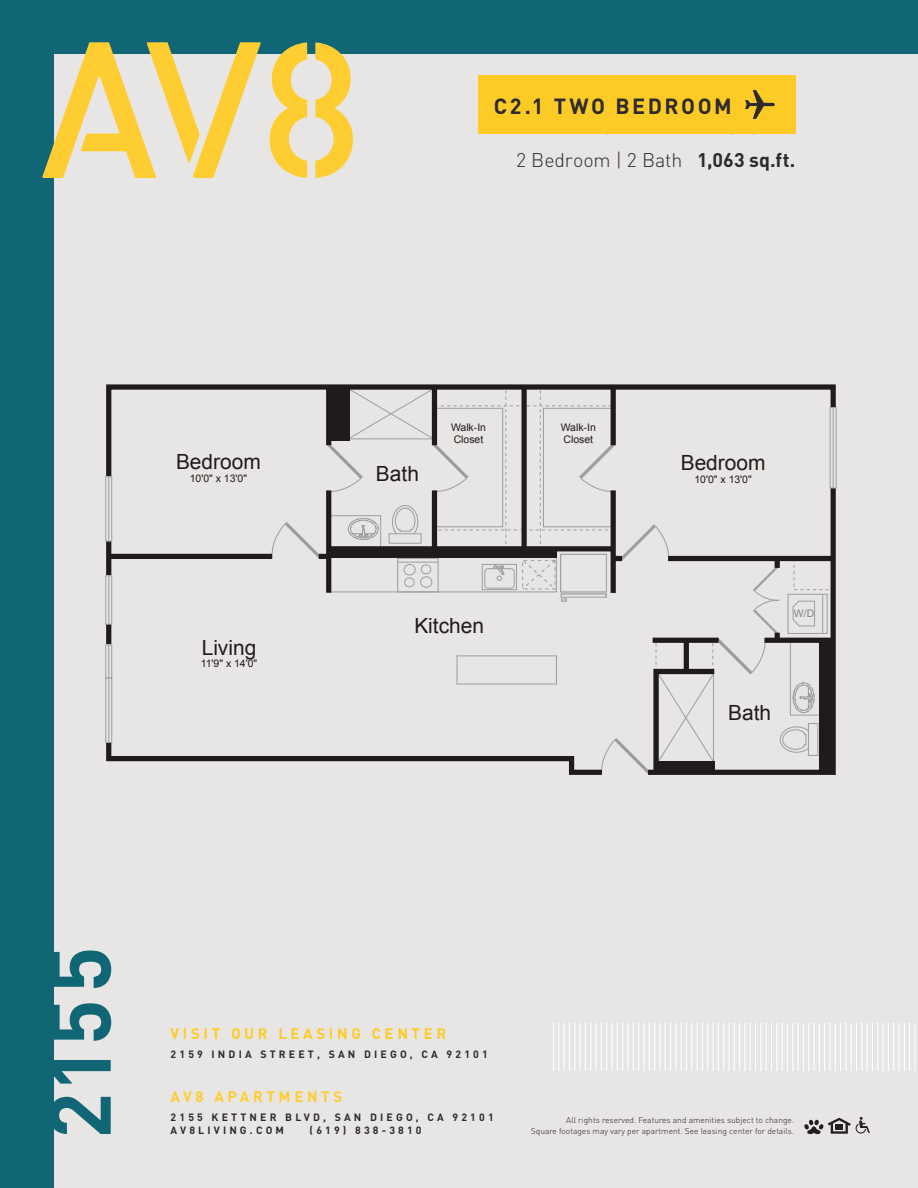
<style>
.page{position:relative;width:918px;height:1188px;background:#106675}
.page>*{position:absolute;margin:0;border:0;box-sizing:border-box;transform-origin:0 0}
.t1{font:700 21.75px "DIN";letter-spacing:.115em;color:#2e2b2c}
.t2{font:20.85px "Arial";color:#231f20}
.t3{font:300 19.65px "DIN";color:#2e2b2c}
.t4{font:700 15px "DIN";letter-spacing:.24em;color:#fecb26}
.t5{font:700 15px "DIN";letter-spacing:.24em;color:#fecd32}
.t6{font:700 10.5px/13.5px "DIN";letter-spacing:.3em;color:#2e2b2c}
.t7{font:10.5px/12.6px "Arial";color:#231f20}
.t8{font:10.5px "Arial";color:#8f9194}
.t9{font:300 8.4px/10.8px "DIN";color:#231f20;text-align:right}
.s1{font-weight:700}
</style>
<div class="page">
<div style="left:54px;top:73px;width:864px;height:1115px;background:#e8e6e4"></div>
<svg style="left:315px;top:42px;width:38px;height:136px"></svg>
<svg style="left:270px;top:42px;width:37px;height:136px"></svg>
<svg style="left:42px;top:42px;width:219px;height:136px"></svg>
<svg style="left:54px;top:1097px;width:57px;height:37px"></svg>
<svg style="left:54px;top:1060px;width:57px;height:24px"></svg>
<svg style="left:54px;top:1003px;width:57px;height:38px"></svg>
<svg style="left:804px;top:1117px;width:66px;height:17px"></svg>
<hr style="left:553px;top:1023px;width:1px;height:48px;background:#fff">
<hr style="left:564px;top:1023px;width:1px;height:48px;background:#fff">
<hr style="left:574px;top:1023px;width:1px;height:48px;background:#fff">
<hr style="left:585px;top:1023px;width:1px;height:48px;background:#fff">
<hr style="left:596px;top:1023px;width:1px;height:48px;background:#fff">
<hr style="left:606px;top:1023px;width:1px;height:48px;background:#fff">
<hr style="left:617px;top:1023px;width:1px;height:48px;background:#fff">
<hr style="left:627px;top:1023px;width:2px;height:48px;background:#fff">
<hr style="left:638px;top:1023px;width:1px;height:48px;background:#fff">
<hr style="left:649px;top:1023px;width:1px;height:48px;background:#fff">
<hr style="left:659px;top:1023px;width:1px;height:48px;background:#fff">
<hr style="left:670px;top:1023px;width:1px;height:48px;background:#fff">
<hr style="left:681px;top:1023px;width:1px;height:48px;background:#fff">
<hr style="left:691px;top:1023px;width:1px;height:48px;background:#fff">
<hr style="left:702px;top:1023px;width:1px;height:48px;background:#fff">
<hr style="left:712px;top:1023px;width:2px;height:48px;background:#fff">
<hr style="left:723px;top:1023px;width:1px;height:48px;background:#fff">
<hr style="left:734px;top:1023px;width:1px;height:48px;background:#fff">
<hr style="left:744px;top:1023px;width:1px;height:48px;background:#fff">
<hr style="left:755px;top:1023px;width:1px;height:48px;background:#fff">
<hr style="left:766px;top:1023px;width:1px;height:48px;background:#fff">
<hr style="left:776px;top:1023px;width:1px;height:48px;background:#fff">
<hr style="left:787px;top:1023px;width:1px;height:48px;background:#fff">
<hr style="left:798px;top:1023px;width:1px;height:48px;background:#fff">
<hr style="left:808px;top:1023px;width:1px;height:48px;background:#fff">
<hr style="left:819px;top:1023px;width:1px;height:48px;background:#fff">
<hr style="left:893px;top:1023px;width:1px;height:48px;background:#fff">
<hr style="left:883px;top:1023px;width:1px;height:48px;background:#fff">
<hr style="left:872px;top:1023px;width:1px;height:48px;background:#fff">
<hr style="left:861px;top:1023px;width:1px;height:48px;background:#fff">
<hr style="left:851px;top:1023px;width:1px;height:48px;background:#fff">
<hr style="left:840px;top:1023px;width:1px;height:48px;background:#fff">
<hr style="left:829px;top:1023px;width:2px;height:48px;background:#fff">
<hr style="left:904px;top:1023px;width:1px;height:48px;background:#fff">
<hr style="left:914px;top:1023px;width:2px;height:48px;background:#fff">
<hr style="left:558px;top:1023px;width:1px;height:48px;background:#fff">
<hr style="left:569px;top:1023px;width:1px;height:48px;background:#fff">
<hr style="left:580px;top:1023px;width:1px;height:48px;background:#fff">
<hr style="left:590px;top:1023px;width:1px;height:48px;background:#fff">
<hr style="left:601px;top:1023px;width:1px;height:48px;background:#fff">
<hr style="left:611px;top:1023px;width:2px;height:48px;background:#fff">
<hr style="left:622px;top:1023px;width:1px;height:48px;background:#fff">
<hr style="left:633px;top:1023px;width:1px;height:48px;background:#fff">
<hr style="left:643px;top:1023px;width:1px;height:48px;background:#fff">
<hr style="left:654px;top:1023px;width:1px;height:48px;background:#fff">
<hr style="left:665px;top:1023px;width:1px;height:48px;background:#fff">
<hr style="left:675px;top:1023px;width:1px;height:48px;background:#fff">
<hr style="left:686px;top:1023px;width:1px;height:48px;background:#fff">
<hr style="left:697px;top:1023px;width:1px;height:48px;background:#fff">
<hr style="left:707px;top:1023px;width:1px;height:48px;background:#fff">
<hr style="left:718px;top:1023px;width:1px;height:48px;background:#fff">
<hr style="left:728px;top:1023px;width:2px;height:48px;background:#fff">
<hr style="left:739px;top:1023px;width:1px;height:48px;background:#fff">
<hr style="left:750px;top:1023px;width:1px;height:48px;background:#fff">
<hr style="left:760px;top:1023px;width:1px;height:48px;background:#fff">
<hr style="left:771px;top:1023px;width:1px;height:48px;background:#fff">
<hr style="left:782px;top:1023px;width:1px;height:48px;background:#fff">
<hr style="left:792px;top:1023px;width:1px;height:48px;background:#fff">
<hr style="left:803px;top:1023px;width:1px;height:48px;background:#fff">
<hr style="left:813px;top:1023px;width:2px;height:48px;background:#fff">
<hr style="left:824px;top:1023px;width:1px;height:48px;background:#fff">
<hr style="left:898px;top:1023px;width:2px;height:48px;background:#fff">
<hr style="left:888px;top:1023px;width:1px;height:48px;background:#fff">
<hr style="left:877px;top:1023px;width:1px;height:48px;background:#fff">
<hr style="left:867px;top:1023px;width:1px;height:48px;background:#fff">
<hr style="left:856px;top:1023px;width:1px;height:48px;background:#fff">
<hr style="left:845px;top:1023px;width:1px;height:48px;background:#fff">
<hr style="left:835px;top:1023px;width:1px;height:48px;background:#fff">
<hr style="left:909px;top:1023px;width:1px;height:48px;background:#fff">
<svg style="left:54px;top:951px;width:57px;height:37px"></svg>
<div style="left:478px;top:75px;width:318px;height:59px;background:#fecb26"></div>
<svg style="left:745px;top:90px;width:30px;height:29px"></svg>
<svg style="left:106px;top:384px;width:731px;height:391px"></svg>
<div style="left:106px;top:477px;width:6px;height:64px;background:#dddbda"></div>
<div style="left:105px;top:476px;width:7px;height:66px;border:1px solid #adafb2"></div>
<hr style="left:108px;top:477px;width:1px;height:64px;background:#adafb2">
<div style="left:830px;top:407px;width:7px;height:81px;border:1px solid #adafb2"></div>
<div style="left:106px;top:576px;width:6px;height:48px;background:#dddbda"></div>
<div style="left:105px;top:575px;width:7px;height:50px;border:1px solid #adafb2"></div>
<hr style="left:108px;top:576px;width:1px;height:48px;background:#adafb2">
<div style="left:106px;top:645px;width:6px;height:33px;background:#dddbd9"></div>
<div style="left:105px;top:644px;width:7px;height:34px;border:1px solid #adafb2"></div>
<hr style="left:108px;top:645px;width:1px;height:33px;background:#adafb2">
<div style="left:106px;top:678px;width:6px;height:64px;background:#dcdad9"></div>
<div style="left:105px;top:678px;width:7px;height:65px;border:1px solid #adafb2"></div>
<hr style="left:108px;top:678px;width:1px;height:64px;background:#adafb2">
<svg style="left:271px;top:387px;width:564px;height:388px"></svg>
<h2 class="t2" style="left:176px;top:448px;width:86px">Bedroom</h2>
<p class="t7" style="left:190px;top:472px;width:59px">10'0" x 13'0"</p>
<h2 class="t2" style="left:202px;top:634px;width:56px">Living</h2>
<p class="t7" style="left:201px;top:657px;width:58px">11'9" x 14'0"</p>
<p class="t1" style="left:494px;top:92px;width:240px">C2.1 TWO BEDROOM</p>
<p class="t3" style="left:516px;top:148px;width:281px">2 Bedroom | 2 Bath <span class="s1">1,063 sq.ft.</span></p>
<h2 class="t2" style="left:376px;top:460px;width:45px">Bath</h2>
<p class="t7" style="left:451px;top:421px;width:37px">Walk-In<br>Closet</p>
<h2 class="t2" style="left:414px;top:612px;width:71px">Kitchen</h2>
<p class="t7" style="left:561px;top:421px;width:37px">Walk-In<br>Closet</p>
<h2 class="t2" style="left:681px;top:449px;width:86px">Bedroom</h2>
<p class="t7" style="left:695px;top:473px;width:59px">10'0" x 13'0"</p>
<p class="t8" style="left:794px;top:606px;width:22px">W/D</p>
<h2 class="t2" style="left:728px;top:699px;width:45px">Bath</h2>
<h3 class="t4" style="left:171px;top:1024px;width:277px">VISIT OUR LEASING CENTER</h3>
<p class="t6" style="left:171px;top:1047px;width:319px">2159 INDIA STREET, SAN DIEGO, CA 92101</p>
<h3 class="t5" style="left:171px;top:1087px;width:173px">AV8 APARTMENTS</h3>
<p class="t6" style="left:171px;top:1110px;width:325px">2155 KETTNER BLVD, SAN DIEGO, CA 92101<br>AV8LIVING.COM</p>
<p class="t6" style="left:310px;top:1123px;width:113px">(619) 838-3810</p>
<p class="t9" style="left:531px;top:1115px;width:265px">All rights reserved. Features and amenities subject to change.<br>Square footages may vary per apartment. See leasing center for details.</p>
</div>
